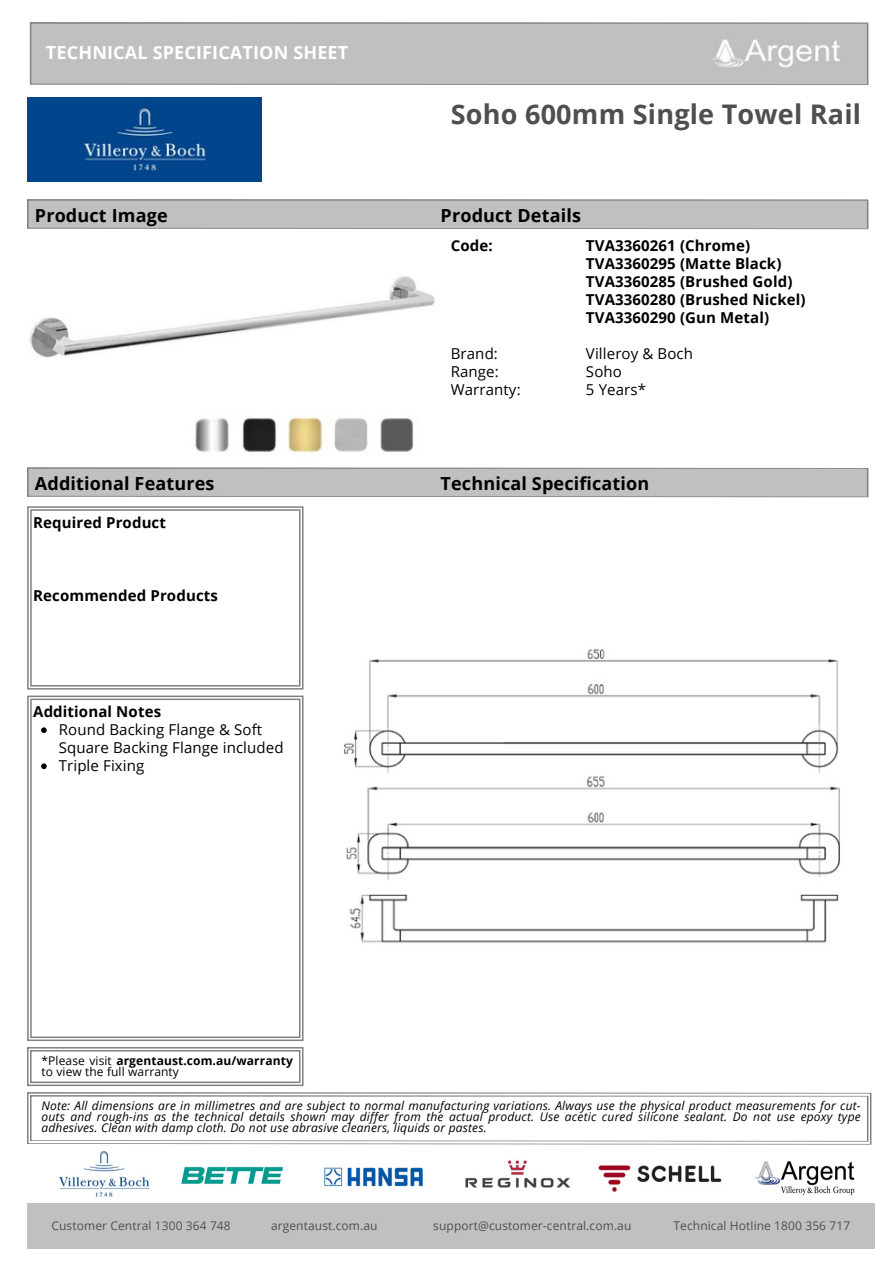
<style>
.page{position:relative;width:894px;height:1264px;background:#fff}
.page>*{position:absolute;margin:0;border:0;box-sizing:border-box;transform-origin:0 0}
.t1{font:700 27px "Open Sans";letter-spacing:.01em;color:#4f4f4f}
.t2{font:700 18px "Open Sans";letter-spacing:.01em;color:#000}
.t3{font:700 18px "Open Sans";letter-spacing:.01em;color:#fff}
.t4{font:700 15px/18px "Open Sans";letter-spacing:.01em;color:#000}
.t5{font:15px/18px "Open Sans";letter-spacing:.01em;color:#000}
.t6{font:italic 12px/11.2px "Open Sans";letter-spacing:.015em;color:#000;text-align:justify}
.t7{font:12px "Open Sans";letter-spacing:.01em;color:#4f4f4f}
.t8{font:12px/11.2px "Open Sans";letter-spacing:.01em;color:#000}
.s1{font-weight:700}
</style>
<div class="page">
<img style="left:27px;top:97px;width:234px;height:85px">
<svg style="left:30px;top:22px;width:838px;height:63px;background:#ababab"></svg>
<div style="left:33px;top:25px;width:832px;height:57px;background:#c0c0c0"></div>
<svg style="left:27px;top:199px;width:841px;height:30px;background:#bbb"></svg>
<svg style="left:27px;top:506px;width:276px;height:183px"></svg>
<svg style="left:27px;top:695px;width:276px;height:346px"></svg>
<div style="left:27px;top:1203px;width:847px;height:45px;background:#c0c0c0"></div>
<svg style="left:27px;top:467px;width:841px;height:30px;background:#bdbdbd"></svg>
<svg style="left:27px;top:1092px;width:844px;height:52px"></svg>
<svg style="left:27px;top:1047px;width:276px;height:39px"></svg>
<img style="left:58px;top:1151px;width:92px;height:46px">
<img style="left:181px;top:1166px;width:103px;height:18px">
<img style="left:324px;top:1167px;width:99px;height:20px">
<img style="left:465px;top:1160px;width:106px;height:28px">
<img style="left:598px;top:1165px;width:124px;height:27px">
<img style="left:754px;top:1161px;width:101px;height:35px">
<img style="left:195px;top:415px;width:219px;height:38px">
<img style="left:29px;top:276px;width:406px;height:82px">
<img style="left:344px;top:648px;width:496px;height:295px">
<svg style="left:41px;top:727px;width:6px;height:6px"></svg>
<svg style="left:41px;top:763px;width:6px;height:6px"></svg>
<p class="t3" style="left:46px;top:40px;width:304px">TECHNICAL SPECIFICATION SHEET</p>
<p class="t2" style="left:35px;top:203px;width:134px">Product Image</p>
<p class="t2" style="left:35px;top:471px;width:181px">Additional Features</p>
<p class="t4" style="left:33px;top:513px;width:134px">Required Product</p>
<p class="t4" style="left:33px;top:586px;width:186px">Recommended Products</p>
<p class="t4" style="left:33px;top:702px;width:129px">Additional Notes</p>
<p class="t5" style="left:59px;top:720px;width:226px">Round Backing Flange &amp; Soft<br>Square Backing Flange included</p>
<p class="t5" style="left:59px;top:756px;width:87px">Triple Fixing</p>
<p class="t1" style="left:450px;top:95px;width:412px">Soho 600mm Single Towel Rail</p>
<p class="t2" style="left:440px;top:203px;width:142px">Product Details</p>
<p class="t4" style="left:450px;top:236px;width:43px">Code:</p>
<p class="t5" style="left:450px;top:344px;width:71px">Brand:<br>Range:<br>Warranty:</p>
<p class="t4" style="left:585px;top:236px;width:166px">TVA3360261 (Chrome)</p>
<p class="t4" style="left:585px;top:254px;width:197px">TVA3360295 (Matte Black)</p>
<p class="t4" style="left:585px;top:272px;width:221px">TVA3360285 (Brushed Gold)<br>TVA3360280 (Brushed Nickel)<br>TVA3360290 (Gun Metal)</p>
<p class="t5" style="left:585px;top:344px;width:109px">Villeroy &amp; Boch</p>
<p class="t5" style="left:585px;top:362px;width:37px">Soho</p>
<p class="t5" style="left:585px;top:380px;width:62px">5 Years*</p>
<p class="t2" style="left:440px;top:471px;width:210px">Technical Specification</p>
<p class="t8" style="left:42px;top:1054px;width:253px">*Please visit <span class="s1">argentaust.com.au/warranty </span>to view the full warranty</p>
<p class="t6" style="left:42px;top:1099px;width:820px">Note: All dimensions are in millimetres and are subject to normal manufacturing variations. Always use the physical product measurements for cut&shy;outs and rough-ins as the technical details shown may differ from the actual product. Use acetic cured silicone sealant. Do not use epoxy type adhesives. Clean with damp cloth. Do not use abrasive cleaners, liquids or pastes.</p>
<p class="t7" style="left:51px;top:1216px;width:181px">Customer Central 1300 364 748</p>
<p class="t7" style="left:271px;top:1216px;width:108px">argentaust.com.au</p>
<p class="t7" style="left:433px;top:1216px;width:199px">support@customer-central.com.au</p>
<p class="t7" style="left:673px;top:1216px;width:178px">Technical Hotline 1800 356 717</p>
</div>
